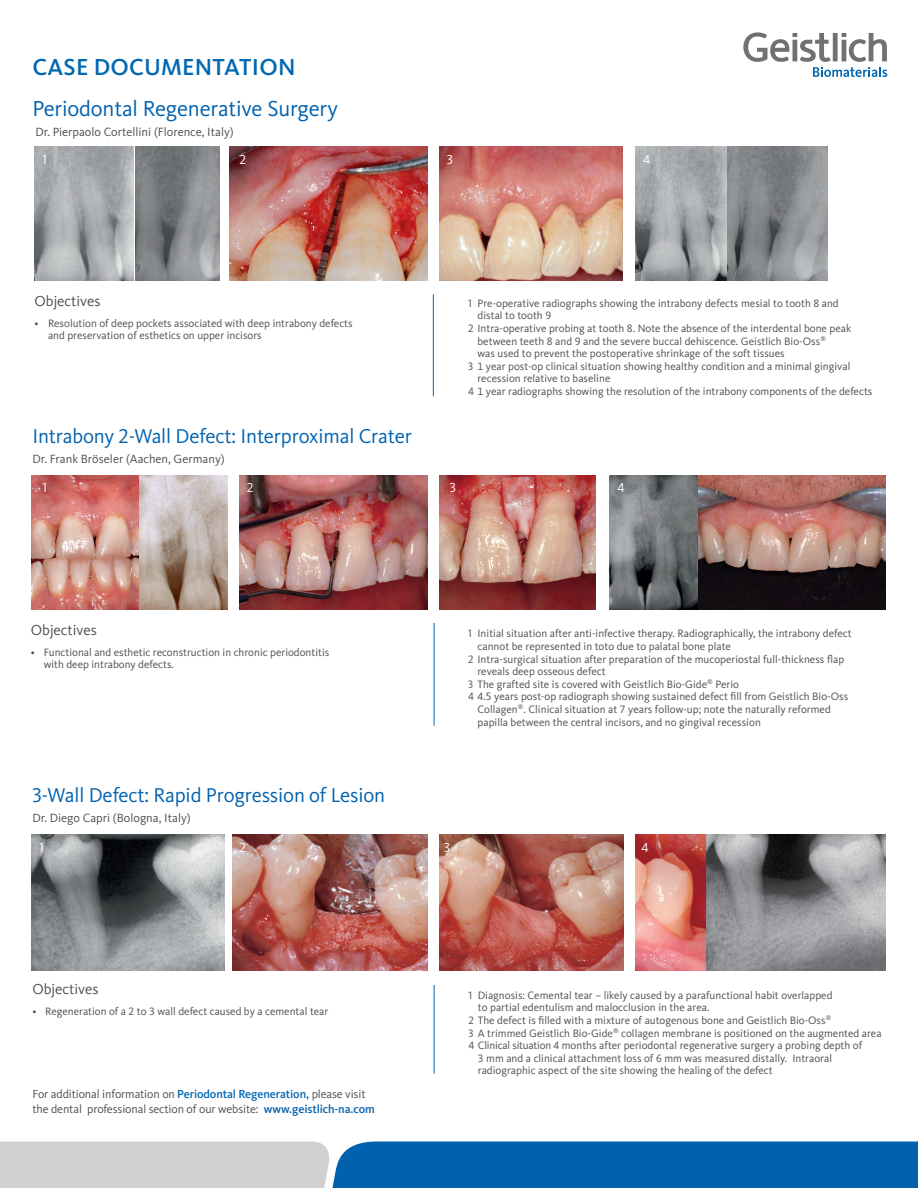
<style>
.page{position:relative;width:918px;height:1188px;background:#fff}
.page>*{position:absolute;margin:0;border:0;box-sizing:border-box;transform-origin:0 0}
.t1{font:500 24px "Kievit OT";letter-spacing:.01em;color:#0067b1}
.t2{font:22.5px "Kievit OT";letter-spacing:-.01em;color:#0061af}
.t3{font:20.7px "Kievit OT";letter-spacing:-.01em;color:#0061af}
.t4{font:15px "Kievit OT";color:#4d4d4f}
.t5{font:13.5px "Kievit OT";color:#fff}
.t6{font:12.3px "Kievit OT";color:#4d4d4f}
.t7{font:12px/15px "Kievit OT";letter-spacing:-.01em;color:#4d4d4f}
.t8{font:11.1px/12.6px "Kievit OT";color:#4d4d4f}
.s1{font-weight:500;color:#0067b1}
.s2{font-weight:500;color:#0061af}
</style>
<div class="page">
<img style="left:636px;top:147px;width:90px;height:133px">
<svg style="left:743px;top:32px;width:144px;height:45px"></svg>
<img style="left:35px;top:147px;width:99px;height:133px">
<img style="left:229px;top:147px;width:199px;height:133px">
<img style="left:439px;top:147px;width:184px;height:133px">
<hr style="left:433px;top:294px;width:1px;height:102px;background:#0067b1">
<hr style="left:434px;top:623px;width:1px;height:103px;background:#0067b1">
<hr style="left:434px;top:985px;width:1px;height:89px;background:#0067b1">
<img style="left:31px;top:476px;width:108px;height:133px">
<img style="left:240px;top:476px;width:188px;height:133px">
<img style="left:439px;top:476px;width:157px;height:133px">
<img style="left:610px;top:476px;width:275px;height:133px">
<img style="left:31px;top:834px;width:194px;height:136px">
<img style="left:232px;top:834px;width:196px;height:136px">
<img style="left:439px;top:834px;width:184px;height:136px">
<img style="left:635px;top:834px;width:70px;height:136px">
<img style="left:728px;top:147px;width:100px;height:133px">
<img style="left:139px;top:476px;width:88px;height:133px">
<img style="left:707px;top:834px;width:178px;height:136px">
<svg style="left:135px;top:147px;width:85px;height:133px;background:#828587"></svg>
<svg style="left:0;top:1141px;width:918px;height:47px;background:#4f8cbd"></svg>
<h1 class="t1" style="left:33px;top:52px;width:165px">Case Documentation</h1>
<h2 class="t2" style="left:32px;top:95px;width:307px">Periodontal Regenerative Surgery</h2>
<p class="t6" style="left:35px;top:124px;width:200px">Dr. Pierpaolo Cortellini (Florence, Italy)</p>
<p class="t5" style="left:42px;top:151px;width:6px">1</p>
<p class="t5" style="left:239px;top:151px;width:8px">2</p>
<p class="t5" style="left:447px;top:151px;width:8px">3</p>
<p class="t5" style="left:643px;top:151px;width:9px">4</p>
<h3 class="t4" style="left:35px;top:292px;width:68px">Objectives</h3>
<p class="t8" style="left:48px;top:316px;width:306px;text-indent:-13px">• Resolution of deep pockets associated with deep intrabony defects and preservation of esthetics on upper incisors</p>
<h3 class="t3" style="left:32px;top:424px;width:381px">Intrabony 2-Wall Defect: Interproximal Crater</h3>
<p class="t6" style="left:32px;top:451px;width:194px">Dr. Frank Bröseler (Aachen, Germany)</p>
<p class="t5" style="left:42px;top:480px;width:6px">1</p>
<p class="t5" style="left:247px;top:480px;width:8px">2</p>
<p class="t5" style="left:450px;top:480px;width:8px">3</p>
<p class="t8" style="left:468px;top:297px;width:372px">1 Pre-operative radiographs showing the intrabony defects mesial to tooth 8 and</p>
<p class="t8" style="left:478px;top:309px;width:75px">distal to tooth 9</p>
<p class="t8" style="left:468px;top:322px;width:385px">2 Intra-operative probing at tooth 8. Note the absence of the interdental bone peak</p>
<p class="t8" style="left:468px;top:334px;width:359px">-between teeth 8 and 9 and the severe buccal dehiscence. Geistlich Bio-Oss<sup>®</sup></p>
<p class="t8" style="left:478px;top:347px;width:309px">was used to prevent the postoperative shrinkage of the soft tissues</p>
<p class="t8" style="left:468px;top:360px;width:384px">3 1 year post-op clinical situation showing healthy condition and a minimal gingival</p>
<p class="t8" style="left:478px;top:372px;width:134px">recession relative to baseline</p>
<p class="t8" style="left:468px;top:385px;width:406px">4 1 year radiographs showing the resolution of the intrabony components of the defects</p>
<p class="t5" style="left:618px;top:480px;width:9px">4</p>
<h3 class="t4" style="left:31px;top:621px;width:68px">Objectives</h3>
<p class="t8" style="left:44px;top:646px;width:287px;text-indent:-13px">• Functional and esthetic reconstruction in chronic periodontitis with deep intrabony defects.</p>
<h3 class="t3" style="left:32px;top:783px;width:354px">3-Wall Defect: Rapid Progression of Lesion</h3>
<p class="t6" style="left:32px;top:810px;width:160px">Dr. Diego Capri (Bologna, Italy)</p>
<p class="t8" style="left:468px;top:627px;width:385px">1 Initial situation after anti-infective therapy. Radiographically, the intrabony defect</p>
<p class="t8" style="left:478px;top:640px;width:255px">cannot be represented in toto due to palatal bone plate</p>
<p class="t8" style="left:468px;top:652px;width:377px">2 Intra-surgical situation after preparation of the mucoperiostal full-thickness flap</p>
<p class="t8" style="left:478px;top:665px;width:130px">reveals deep osseous defect</p>
<p class="t8" style="left:468px;top:678px;width:272px">3 The grafted site is covered with Geistlich Bio-Gide<sup>®</sup> Perio</p>
<p class="t8" style="left:468px;top:690px;width:382px">4 4.5 years post-op radiograph showing sustained defect fill from Geistlich Bio-Oss</p>
<p class="t8" style="left:478px;top:703px;width:355px">Collagen<sup>®</sup>. Clinical situation at 7 years follow-up; note the naturally reformed</p>
<p class="t8" style="left:478px;top:715px;width:285px">papilla between the central incisors, and no gingival recession</p>
<p class="t5" style="left:39px;top:839px;width:6px">1</p>
<p class="t5" style="left:239px;top:839px;width:8px">2</p>
<p class="t5" style="left:444px;top:839px;width:8px">3</p>
<p class="t5" style="left:642px;top:839px;width:9px">4</p>
<h3 class="t4" style="left:32px;top:980px;width:68px">Objectives</h3>
<p class="t8" style="left:32px;top:1004px;width:297px">• Regeneration of a 2 to 3 wall defect caused by a cemental tear</p>
<p class="t7" style="left:32px;top:1086px;width:344px">For additional information on <span class="s1">Periodontal Regeneration,</span> please visit the dental professional section of our website: <span class="s2">www.geistlich-na.com</span></p>
<p class="t8" style="left:469px;top:989px;width:366px">1 Diagnosis: Cemental tear – likely caused by a parafunctional habit overlapped</p>
<p class="t8" style="left:478px;top:1001px;width:233px">to partial edentulism and malocclusion in the area.</p>
<p class="t8" style="left:469px;top:1014px;width:364px">2 The defect is filled with a mixture of autogenous bone and Geistlich Bio-Oss<sup>®</sup></p>
<p class="t8" style="left:469px;top:1026px;width:415px">3 A trimmed Geistlich Bio-Gide<sup>®</sup> collagen membrane is positioned on the augmented area</p>
<p class="t8" style="left:469px;top:1039px;width:395px">4 Clinical situation 4 months after periodontal regenerative surgery a probing depth of</p>
<p class="t8" style="left:478px;top:1052px;width:356px">3 mm and a clinical attachment loss of 6 mm was measured distally. Intraoral</p>
<p class="t8" style="left:478px;top:1064px;width:296px">radiographic aspect of the site showing the healing of the defect</p>
</div>
